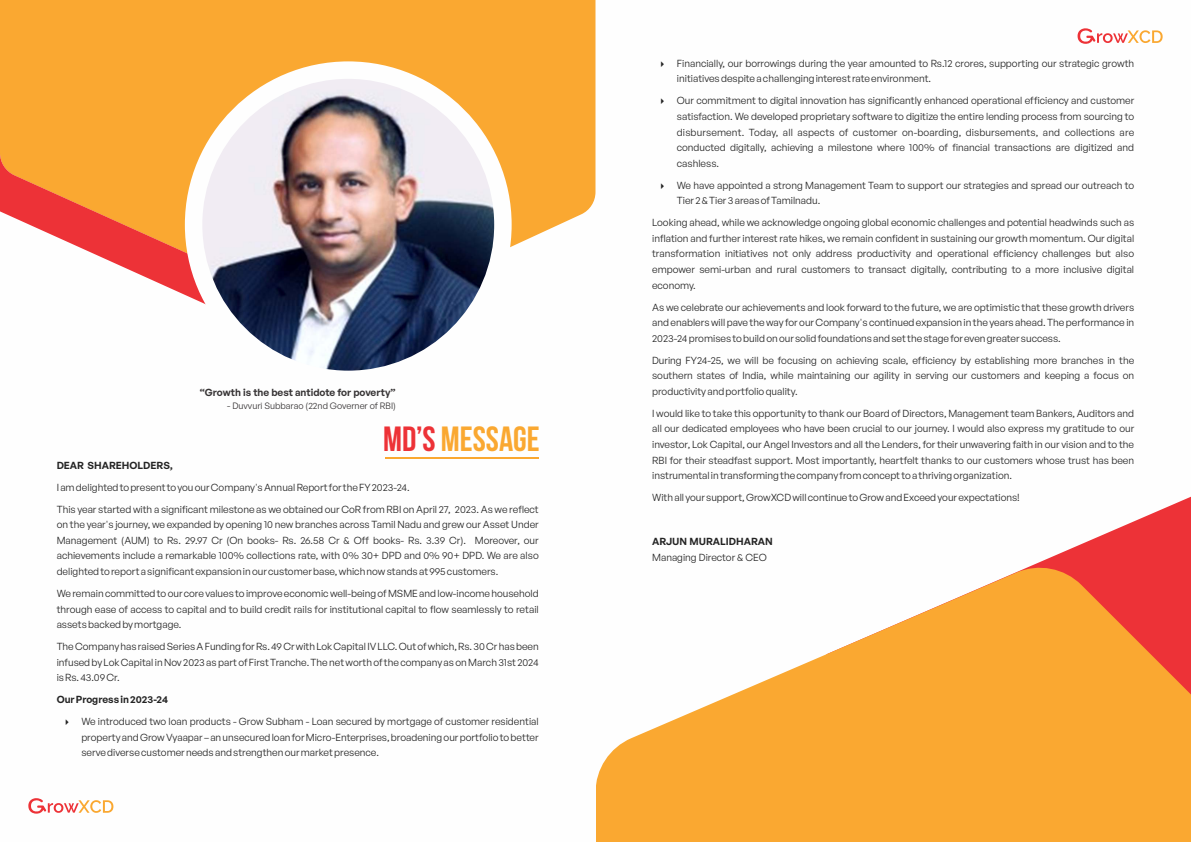
<style>
.page{position:relative;width:1191px;height:842px;background:#fff}
.page>*{position:absolute;margin:0;border:0;box-sizing:border-box;transform-origin:0 0}
.t1{font:700 35px "Bebas Neue";color:#faa831}
.t2{font:10px/15.6px "General Sans";color:#242424;text-align:justify}
.t3{font:600 10px "General Sans";color:#242424}
.t4{font:600 10px "General Sans";color:#373435}
.t5{font:9px "General Sans";color:#373435}
.s1{color:#ed3237}
</style>
<div class="page">
<svg style="left:1038px;top:497px;width:153px;height:66px"></svg>
<svg style="left:596px;top:563px;width:595px;height:279px;fill:#faa831"></svg>
<svg style="left:1077px;top:28px;width:85px;height:16px"></svg>
<div style="left:0;top:0;width:595px;height:248px;background:#faa831"></div>
<svg style="left:0;top:153px;width:206px;height:152px"></svg>
<div style="left:185px;top:61px;width:326px;height:327px;background:#fefefe;border-radius:50%"></div>
<img style="left:202px;top:79px;width:292px;height:292px;border-radius:50%">
<hr style="left:386px;top:458px;width:153px;height:1px;background:#faa831">
<svg style="left:28px;top:798px;width:85px;height:16px"></svg>
<p class="t4" style="left:200px;top:386px;width:197px">“Growth is the best antidote for poverty”</p>
<p class="t5" style="left:227px;top:400px;width:170px">- Duvvuri Subbarao (22nd Governer of RBI)</p>
<h1 class="t1" style="left:383px;top:424px;width:158px"><span class="s1">MD’S</span> MESSAGE</h1>
<p class="t3" style="left:57px;top:459px;width:117px">DEAR SHAREHOLDERS,</p>
<p class="t2" style="left:57px;top:476px;width:483px;line-height:21.9px">I am delighted to present to you our Company's Annual Report for the FY 2023-24.<br>This year started with a significant milestone as we obtained our CoR from RBI on April 27, 2023. As we reflect</p>
<p class="t2" style="left:57px;top:517px;width:483px">on the year's journey, we expanded by opening 10 new branches across Tamil Nadu and grew our Asset Under Management (AUM) to Rs. 29.97 Cr (On books- Rs. 26.58 Cr &amp; Off books- Rs. 3.39 Cr). Moreover, our achievements include a remarkable 100% collections rate, with 0% 30+ DPD and 0% 90+ DPD. We are also delighted to report a significant expansion in our customer base, which now stands at 995 customers.</p>
<p class="t2" style="left:57px;top:585px;width:483px">We remain committed to our core values to improve economic well-being of MSME and low-income household through ease of access to capital and to build credit rails for institutional capital to flow seamlessly to retail assets backed by mortgage.</p>
<p class="t2" style="left:57px;top:638px;width:483px">The Company has raised Series A Funding for Rs. 49 Cr with Lok Capital IV LLC. Out of which, Rs. 30 Cr has been infused by Lok Capital in Nov 2023 as part of First Tranche. The net worth of the company as on March 31st 2024 is Rs. 43.09 Cr.</p>
<p class="t3" style="left:57px;top:693px;width:113px">Our Progress in 2023-24</p>
<p class="t2" style="left:81px;top:713px;width:459px;text-indent:-19px">✔ We introduced two loan products - Grow Subham - Loan secured by mortgage of customer residential property and Grow Vyaapar – an unsecured loan for Micro-Enterprises, broadening our portfolio to better serve diverse customer needs and strengthen our market presence.</p>
<p class="t2" style="left:677px;top:55px;width:459px;text-indent:-19px">✔ Financially, our borrowings during the year amounted to Rs.12 crores, supporting our strategic growth initiatives despite a challenging interest rate environment.</p>
<p class="t2" style="left:677px;top:93px;width:459px;text-indent:-19px">✔ Our commitment to digital innovation has significantly enhanced operational efficiency and customer satisfaction. We developed proprietary software to digitize the entire lending process from sourcing to disbursement. Today, all aspects of customer on-boarding, disbursements, and collections are conducted digitally, achieving a milestone where 100% of financial transactions are digitized and cashless.</p>
<p class="t2" style="left:677px;top:177px;width:459px;text-indent:-19px">✔ We have appointed a strong Management Team to support our strategies and spread our outreach to<br>Tier 2 &amp; Tier 3 areas of Tamilnadu.</p>
<p class="t2" style="left:652px;top:215px;width:483px">Looking ahead, while we acknowledge ongoing global economic challenges and potential headwinds such as inflation and further interest rate hikes, we remain confident in sustaining our growth momentum. Our digital transformation initiatives not only address productivity and operational efficiency challenges but also empower semi-urban and rural customers to transact digitally, contributing to a more inclusive digital economy.</p>
<p class="t2" style="left:652px;top:299px;width:483px">As we celebrate our achievements and look forward to the future, we are optimistic that these growth drivers and enablers will pave the way for our Company's continued expansion in the years ahead. The performance in 2023-24 promises to build on our solid foundations and set the stage for even greater success.</p>
<p class="t2" style="left:652px;top:352px;width:483px">During FY24-25, we will be focusing on achieving scale, efficiency by establishing more branches in the southern states of India, while maintaining our agility in serving our customers and keeping a focus on productivity and portfolio quality.</p>
<p class="t2" style="left:652px;top:405px;width:483px">I would like to take this opportunity to thank our Board of Directors, Management team Bankers, Auditors and all our dedicated employees who have been crucial to our journey. I would also express my gratitude to our investor, Lok Capital, our Angel Investors and all the Lenders, for their unwavering faith in our vision and to the RBI for their steadfast support. Most importantly, heartfelt thanks to our customers whose trust has been instrumental in transforming the company from concept to a thriving organization.</p>
<p class="t2" style="left:652px;top:490px;width:369px">With all your support, GrowXCD will continue to Grow and Exceed your expectations!</p>
<p class="t3" style="left:652px;top:535px;width:122px">ARJUN MURALIDHARAN</p>
<p class="t2" style="left:652px;top:549px;width:116px">Managing Director &amp; CEO</p>
</div>
